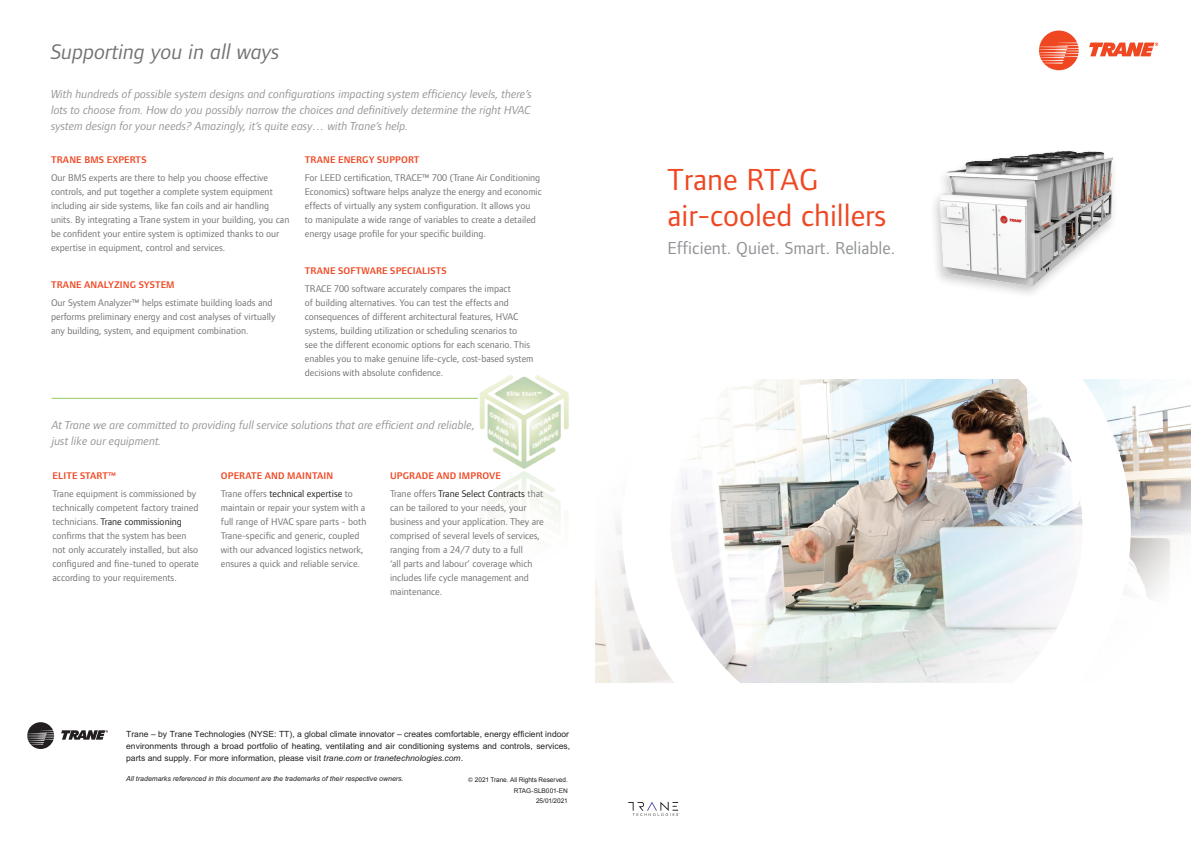
<style>
.page{position:relative;width:1191px;height:842px;background:#fff}
.page>*{position:absolute;margin:0;border:0;box-sizing:border-box;transform-origin:0 0}
.t1{font:31.6px/35.6px "Foundry Form Sans";color:#ef4722}
.t2{font:italic 22px "Foundry Form Sans";color:#717275}
.t3{font:18px "Foundry Form Sans";color:#919396}
.t4{font:italic 12px/16px "Foundry Form Sans";color:#919396}
.t5{font:10px/14px "Foundry Form Sans";color:#717275}
.t6{font:600 10px/18.2px "Foundry Form Sans";letter-spacing:.015em;color:#ef4722}
.t7{font:10px/18.2px "Foundry Form Sans";color:#231f20}
.t8{font:8.5px/12px "Arial";letter-spacing:.005em;color:#231f20}
.t9{font:italic 7px "Arial";color:#231f20}
.t10{font:7px "Arial";color:#231f20}
.t11{font:6.5px/10px "Arial";letter-spacing:-.005em;color:#231f20;text-align:right}
.s1{color:#231f20}
.s2{font-weight:400;color:#717275}
.s3{font-weight:400;color:#231f20}
.s4{font-weight:600;color:#ef4722}
.s5{color:#717275}
.s6{font-style:italic}
.s7{font-family:"Akzidenz Grotesk Std"}
</style>
<div class="page">
<svg style="left:27px;top:722px;width:27px;height:27px"></svg>
<svg style="left:61px;top:730px;width:47px;height:10px"></svg>
<img style="left:595px;top:382px;width:596px;height:300px">
<div style="left:928px;top:147px;width:191px;height:152px;background:#231f20;opacity:.25"></div>
<img style="left:937px;top:147px;width:182px;height:140px">
<img style="left:479px;top:375px;width:90px;height:92px">
<img style="left:488px;top:467px;width:80px;height:57px">
<hr style="left:52px;top:398px;width:426px;height:1px;background:#92ca64">
<img style="left:622px;top:379px;width:508px;height:304px">
<svg style="left:628px;top:802px;width:51px;height:14px"></svg>
<svg style="left:1039px;top:31px;width:39px;height:39px"></svg>
<svg style="left:1089px;top:43px;width:69px;height:13px"></svg>
<h2 class="t2" style="left:51px;top:39px;width:230px">Supporting you in all ways</h2>
<p class="t4" style="left:51px;top:86px;width:482px;text-align:justify">With hundreds of possible system designs and configurations impacting system efficiency levels, there’s lots to choose from. How do you possibly narrow the choices and definitively determine the right HVAC system design for your needs? Amazingly, it’s quite easy… with Trane’s help.</p>
<p class="t6" style="left:51px;top:150px;width:85px">TRANE BMS EXPERTS</p>
<p class="t5" style="left:51px;top:171px;width:240px">Our BMS experts are there to help you choose effective controls, and put together a complete system equipment including air side systems, like fan coils and air handling units. By integrating a Trane system in your building, you can be confident your entire system is optimized thanks to our expertise in equipment, control and services.</p>
<p class="t6" style="left:51px;top:275px;width:124px">TRANE ANALYZING SYSTEM</p>
<p class="t5" style="left:51px;top:296px;width:226px">Our System Analyzer™ helps estimate building loads and performs preliminary energy and cost analyses of virtually any building, system, and equipment combination.</p>
<p class="t6" style="left:305px;top:150px;width:104px">TRANE ENERGY SU PPORT</p>
<p class="t5" style="left:305px;top:171px;width:238px">For LEED certification, TRACE™ 700 (Trane Air Conditioning Economics) software helps analyze the energy and economic effects of virtually any system configuration. It allows you<br>to manipulate a wide range of variables to create a detailed energy usage profile for your specific building.</p>
<p class="t6" style="left:305px;top:261px;width:113px">TRANE SOFTWARE SPECIALI</p>
<p class="t6" style="left:430px;top:261px;width:18px">STS</p>
<p class="t5" style="left:305px;top:282px;width:230px">TRACE 700 software accurately compares the impact<br>of building alternatives. You can test the effects and consequences of different architectural features, HVAC systems, building utilization or scheduling scenarios to<br>see the different economic options for each scenario. This enables you to make genuine life-cycle, cost-based system decisions with absolute confidence.</p>
<p class="t4" style="left:52px;top:417px;width:425px">At Trane we are committed to providing full service solutions that are efficient and reliable, just like our equipment.</p>
<p class="t6" style="left:53px;top:467px;width:65px">ELITE START™</p>
<p class="t5" style="left:53px;top:487px;width:148px">Trane equipment is commissioned by technically competent factory trained technicians. <span class="s1">Trane commissioning </span>confirms that the system has been not only accurately installed, but also configured and fine-tuned to operate according to your requirements.</p>
<p class="t6" style="left:221px;top:467px;width:134px">OPERATE AND MAINTAIN<br><span class="s2">Trane offers</span> <span class="s3">technical expertise</span> <span class="s2">to</span></p>
<p class="t5" style="left:221px;top:501px;width:147px">maintain or repair your system with a full range of HVAC spare parts - both Trane-specific and generic, coupled with our advanced logistics network, ensures a quick and reliable service.</p>
<p class="t7" style="left:390px;top:467px;width:155px"><span class="s4">UPGRADE AND IM PROVE<br></span><span class="s5">Trane offers</span> Trane Select Contracts <span class="s5">that</span></p>
<p class="t5" style="left:390px;top:501px;width:155px">can be tailored to your needs, your business and your application. They are comprised of several levels of services, ranging from a 24/7 duty to a full<br>‘all parts and labour’ coverage which includes life cycle management and maintenance.</p>
<p class="t8" style="left:126px;top:728px;width:445px">Trane – by Trane Technologies (NYSE: TT), a global climate innovator – creates comfortable, energy efficient indoor environments through a broad portfolio of heating, ventilating and air conditioning systems and controls, services, parts and supply. For more information, please visit <span class="s6">trane.com</span> or <span class="s6">tranetechnologies.com</span>.</p>
<p class="t9" style="left:126px;top:774px;width:279px">All trademarks referenced in this document are the trademarks of their respective owners.</p>
<p class="t10" style="left:458px;top:774px;width:112px">© 2020 Trane. All Rights Reserved.</p>
<p class="t11" style="left:468px;top:774px;width:101px"><span class="s7">©</span> 2021 Trane. All Rights Reserved.</p>
<p class="t11" style="left:514px;top:786px;width:55px">RTAG-SLB001-EN<br>25/01/2021</p>
<h1 class="t1" style="left:667px;top:161px;width:220px">Trane RTAG air-cooled chillers</h1>
<h3 class="t3" style="left:667px;top:238px;width:229px">Efficient. Quiet. Smart. Reliable.</h3>
</div>
